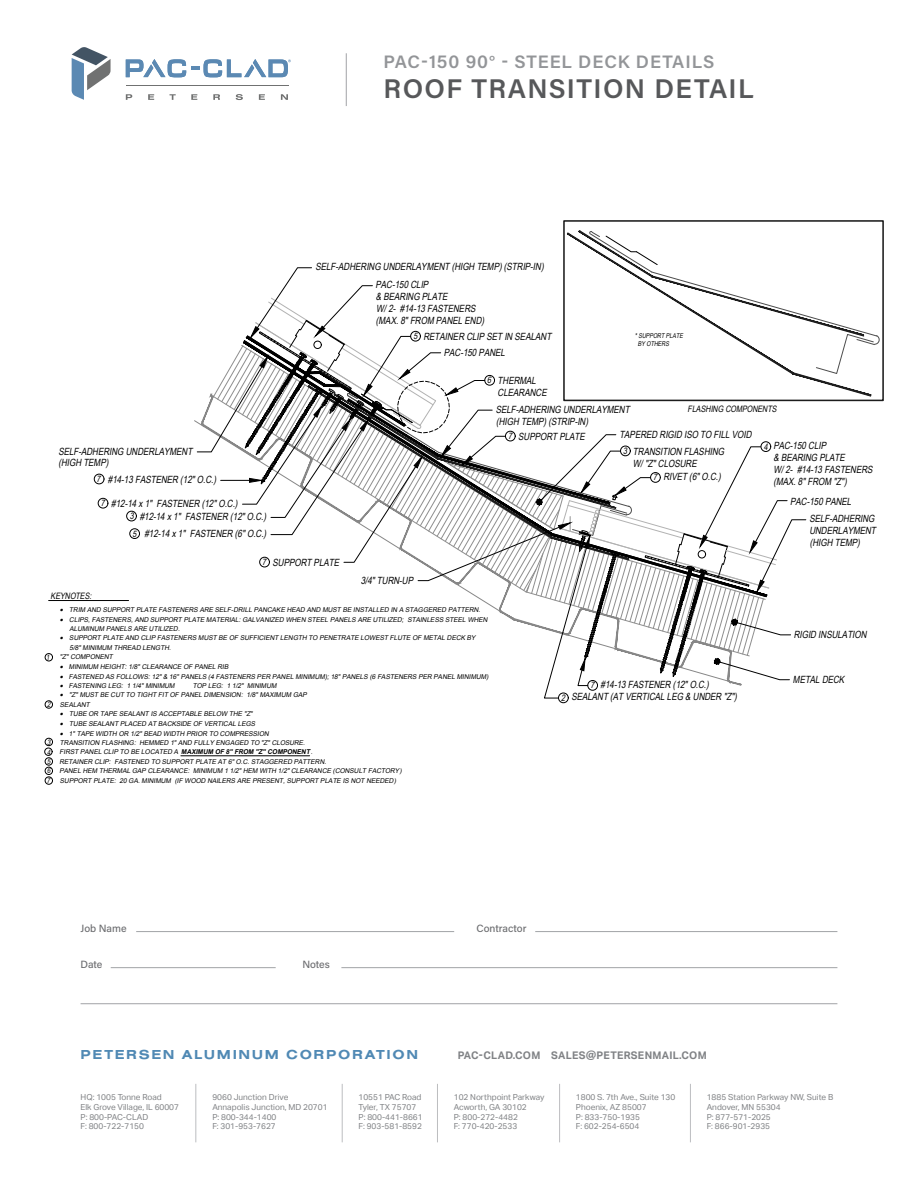
<style>
.page{position:relative;width:918px;height:1188px;background:#fff}
.page>*{position:absolute;margin:0;border:0;box-sizing:border-box;transform-origin:0 0}
.t1{font:600 27px "Acumin Pro";letter-spacing:.05em;color:#57585a}
.t2{font:600 18px "Acumin Pro";letter-spacing:.05em;color:#939598}
.t3{font:700 13.5px "Nimbus San Ext";letter-spacing:.12em;color:#5089b4}
.t4{font:700 10.5px "Aktiv Grotesk";letter-spacing:.025em;color:#808285}
.t5{font:500 10.5px "Acumin Pro";letter-spacing:-.005em;color:#6c6d70}
.t6{font:italic 9.9px/11.9px "Arial Narrow";color:#000}
.t7{font:italic 8.85px "Arial Narrow";color:#000}
.t8{font:8.25px/9.8px "Aktiv Grotesk";color:#808285}
.t9{font:italic 7.35px/9.8px "Arial Narrow";color:#000;text-align:justify}
.t10{font:italic 6.6px/9.4px "Arial";color:#000}
.t11{font:italic 6.6px/7.8px "Arial Narrow";color:#000}
.s1{font-size:8.85px}
.s2{font-weight:700}
</style>
<div class="page">
<hr style="left:341px;top:967px;width:496px;height:1px;background:#a1a3a6">
<hr style="left:81px;top:1003px;width:756px;height:1px;background:#a1a3a6">
<hr style="left:111px;top:967px;width:165px;height:1px;background:#a1a3a6">
<hr style="left:535px;top:931px;width:302px;height:1px;background:#a1a3a6">
<hr style="left:136px;top:931px;width:318px;height:1px;background:#a1a3a6">
<hr style="left:559px;top:1084px;width:1px;height:58px;background:#bcbdc0">
<hr style="left:690px;top:1084px;width:1px;height:58px;background:#bcbdc0">
<hr style="left:437px;top:1084px;width:1px;height:58px;background:#bcbdc0">
<hr style="left:342px;top:1084px;width:1px;height:58px;background:#bcbdc0">
<hr style="left:196px;top:1084px;width:1px;height:58px;background:#bcbdc0">
<hr style="left:346px;top:53px;width:1px;height:53px;background:#a1a3a6">
<svg style="left:126px;top:59px;width:165px;height:18px"></svg>
<svg style="left:126px;top:94px;width:6px;height:6px"></svg>
<svg style="left:148px;top:94px;width:6px;height:6px"></svg>
<svg style="left:170px;top:94px;width:6px;height:6px"></svg>
<svg style="left:191px;top:94px;width:6px;height:6px"></svg>
<svg style="left:213px;top:94px;width:7px;height:6px"></svg>
<svg style="left:236px;top:94px;width:7px;height:6px"></svg>
<svg style="left:259px;top:94px;width:6px;height:6px"></svg>
<svg style="left:281px;top:94px;width:7px;height:6px"></svg>
<hr style="left:126px;top:85px;width:162px;height:1px;background:#707171">
<svg style="left:72px;top:47px;width:39px;height:53px"></svg>
<div style="left:98px;top:498px;width:10px;height:10px;border:1px solid #000;border-radius:50%"></div>
<svg style="left:196px;top:230px;width:684px;height:469px"></svg>
<div style="left:505px;top:431px;width:10px;height:10px;border:1px solid #000;border-radius:50%"></div>
<div style="left:34px;top:215px;width:286px;height:40px;background:#fff"></div>
<p class="t2" style="left:384px;top:49px;width:332px">PAC-150 90° - STEEL DECK DETAILS</p>
<p class="t1" style="left:384px;top:70px;width:372px">ROOF TRANSITION DETAIL</p>
<p class="t6" style="left:315px;top:260px;width:232px">SELF-ADHERING UNDERLAYMENT (HIGH TEMP)(STRIP-IN)</p>
<p class="t6" style="left:376px;top:279px;width:113px">PAC-150CLIP<br>&amp; BEARING PLATE<br>W/2- #14-13FASTENERS (MAX.8"FROM PANELEND)</p>
<p class="t6" style="left:423px;top:330px;width:132px">RETAINER CLIP SET IN SEALANT</p>
<p class="t7" style="left:413px;top:330px;width:8px">5</p>
<p class="t6" style="left:444px;top:347px;width:65px">PAC-150PANEL</p>
<p class="t7" style="left:487px;top:374px;width:8px">6</p>
<p class="t6" style="left:498px;top:374px;width:53px">THERMAL<br>CLEARANCE</p>
<p class="t11" style="left:638px;top:332px;width:48px;text-indent:-3px">*SUPPORT PLATE<br>BY OTHERS</p>
<p class="t6" style="left:58px;top:445px;width:138px">SELF-ADHERING UNDERLAYMENT (HIGH TEMP)</p>
<p class="t6" style="left:97px;top:473px;width:123px"><span class="s1">7</span> #14-13FASTENER (12"O.C.)</p>
<p class="t6" style="left:111px;top:497px;width:130px">#12-14x1" FASTENER (12"O.C.)</p>
<p class="t7" style="left:101px;top:497px;width:8px">7</p>
<p class="t6" style="left:140px;top:510px;width:130px">#12-14x1" FASTENER (12"O.C.)</p>
<p class="t7" style="left:130px;top:510px;width:8px">3</p>
<p class="t6" style="left:132px;top:528px;width:138px"><span class="s1">5</span> #12-14x1" FASTENER (6"O.C.)</p>
<p class="t6" style="left:262px;top:556px;width:81px"><span class="s1">7</span> SUPPORT PLATE</p>
<p class="t6" style="left:361px;top:574px;width:56px">3/4"TURN-UP</p>
<p class="t6" style="left:496px;top:403px;width:138px">SELF-ADHERING UNDERLAYMENT (HIGH TEMP)(STRIP-IN)</p>
<p class="t7" style="left:688px;top:403px;width:93px">FLASHING COMPONENTS</p>
<p class="t6" style="left:508px;top:430px;width:81px"><span class="s1">7</span> SUPPORT PLATE</p>
<p class="t6" style="left:619px;top:428px;width:136px">TAPERED RIGID ISO TO FILLVOID</p>
<p class="t6" style="left:633px;top:445px;width:95px">TRANSITION FLASHING<br>W/"Z"CLOSURE</p>
<p class="t7" style="left:623px;top:444px;width:8px">3</p>
<p class="t6" style="left:653px;top:470px;width:71px"><span class="s1">7</span> RIVET (6"O.C.)</p>
<p class="t6" style="left:773px;top:439px;width:103px">PAC-150CLIP<br>&amp; BEARING PLATE<br>W/2- #14-13FASTENERS (MAX.8"FROM "Z")</p>
<p class="t6" style="left:790px;top:495px;width:65px">PAC-150PANEL</p>
<p class="t7" style="left:764px;top:440px;width:8px">4</p>
<p class="t6" style="left:809px;top:512px;width:70px">SELF-ADHERING<br>UNDERLAYMENT (HIGH TEMP)</p>
<p class="t7" style="left:51px;top:589px;width:45px">KEYNOTES:</p>
<p class="t10" style="left:60px;top:605px;width:423px">• TRIM AND SUPPORT PLATE FASTENERS ARE SELF-DRILL PANCAKE HEAD AND MUST BE INSTALLED IN A STAGGERED PATTERN.</p>
<p class="t10" style="left:69px;top:615px;width:421px;text-indent:-9px">• CLIPS,FASTENERS,AND SUPPORT PLATE MATERIAL:GALVANIZED WHEN STEEL PANELS ARE UTILIZED; STAINLESS STEEL WHEN<br>ALUMINUM PANELS ARE UTILIZED.</p>
<p class="t10" style="left:60px;top:633px;width:419px">• SUPPORT PLATE AND CLIP FASTENERS MUST BE OF SUFFICIENT LENGTH TO PENETRATE LOWEST FLUTE OF METAL DECK BY</p>
<p class="t10" style="left:69px;top:643px;width:104px">5/8"MINIMUM THREAD LENGTH.</p>
<p class="t10" style="left:60px;top:652px;width:56px">"Z"COMPONENT</p>
<p class="t10" style="left:60px;top:662px;width:172px">• MINIMUM HEIGHT:1/8"CLEARANCE OF PANEL RIB</p>
<p class="t10" style="left:60px;top:672px;width:432px">• FASTENED AS FOLLOWS:12"&amp; 16"PANELS (4 FASTENERS PER PANEL MINIMUM);18"PANELS (6 FASTENERS PER PANEL MINIMUM)</p>
<p class="t10" style="left:60px;top:681px;width:118px">• FASTENING LEG: 1 1/4"MINIMUM</p>
<p class="t10" style="left:193px;top:681px;width:87px">TOP LEG: 1 1/2" MINIMUM</p>
<p class="t10" style="left:60px;top:690px;width:250px">• "Z"MUST BE CUT TO TIGHT FIT OF PANEL DIMENSION: 1/8"MAXIMUM GAP<br>SEALANT</p>
<p class="t10" style="left:60px;top:709px;width:196px">• TUBE OR TAPE SEALANT IS ACCEPTABLE BELOW THE "Z"</p>
<p class="t10" style="left:60px;top:719px;width:198px">• TUBE SEALANT PLACED AT BACKSIDE OF VERTICAL LEGS</p>
<p class="t10" style="left:60px;top:729px;width:345px">• 1"TAPE WIDTH OR 1/2"BEAD WIDTH PRIOR TO COMPRESSION<br>TRANSITION FLASHING: HEMMED 1"AND FULLY ENGAGED TO "Z"CLOSURE.<br>FIRST PANEL CLIP TO BE LOCATED A <span class="s2">MAXIMUM OF 8" FROM "Z" COMPONENT</span>.<br>RETAINER CLIP: FASTENED TO SUPPORT PLATE AT 6"O.C.STAGGERED PATTERN.<br>PANEL HEM THERMAL GAP CLEARANCE: MINIMUM 1 1/2"HEM WITH 1/2"CLEARANCE (CONSULT FACTORY)<br>SUPPORT PLATE: 20 GA.MINIMUM (IF WOOD NAILERS ARE PRESENT,SUPPORT PLATE IS NOT NEEDED)</p>
<p class="t9" style="left:46px;top:652px;width:7px">1</p>
<p class="t9" style="left:47px;top:699px;width:7px">2</p>
<p class="t9" style="left:47px;top:737px;width:7px">3<br>4<br>5</p>
<p class="t9" style="left:47px;top:766px;width:7px">6</p>
<p class="t9" style="left:47px;top:775px;width:7px">7</p>
<p class="t6" style="left:591px;top:678px;width:122px"><span class="s1">7</span> #14-13FASTENER (12"O.C.)</p>
<p class="t6" style="left:571px;top:691px;width:170px">SEALANT (AT VERTICALLEG &amp; UNDER "Z")</p>
<p class="t7" style="left:561px;top:691px;width:8px">2</p>
<p class="t6" style="left:794px;top:629px;width:77px">RIGID INSULATION</p>
<p class="t6" style="left:793px;top:673px;width:55px">METALDECK</p>
<h3 class="t5" style="left:81px;top:921px;width:48px">Job Name</h3>
<h3 class="t5" style="left:477px;top:921px;width:52px">Contractor</h3>
<h3 class="t5" style="left:81px;top:957px;width:23px">Date</h3>
<h3 class="t5" style="left:302px;top:957px;width:29px">Notes</h3>
<h3 class="t3" style="left:81px;top:1047px;width:339px">PETERSEN ALUMINUM CORPORATION</h3>
<h3 class="t4" style="left:458px;top:1049px;width:251px">PAC-CLAD.COM SALES@PETERSENMAIL.COM</h3>
<p class="t8" style="left:81px;top:1092px;width:100px">HQ: 1005 Tonne Road<br>Elk Grove Village, IL 60007<br>P: 800-PAC-CLAD<br>F: 800-722-7150</p>
<p class="t8" style="left:212px;top:1092px;width:117px">9060 Junction Drive<br>Annapolis Junction, MD 20701<br>P: 800-344-1400<br>F: 301-953-7627</p>
<p class="t8" style="left:359px;top:1092px;width:66px">10551 PAC Road<br>Tyler, TX 75707<br>P: 800-441-8661<br>F: 903-581-8592</p>
<p class="t8" style="left:454px;top:1092px;width:92px">102 Northpoint Parkway<br>Acworth, GA 30102<br>P: 800-272-4482<br>F: 770-420-2533</p>
<p class="t8" style="left:707px;top:1092px;width:128px">1885 Station Parkway NW, Suite B<br>Andover, MN 55304<br>P: 877-571-2025<br>F: 866-901-2935</p>
<p class="t8" style="left:576px;top:1092px;width:101px">1800 S. 7th Ave., Suite 130<br>Phoenix, AZ 85007<br>P: 833-750-1935<br>F: 602-254-6504</p>
</div>
